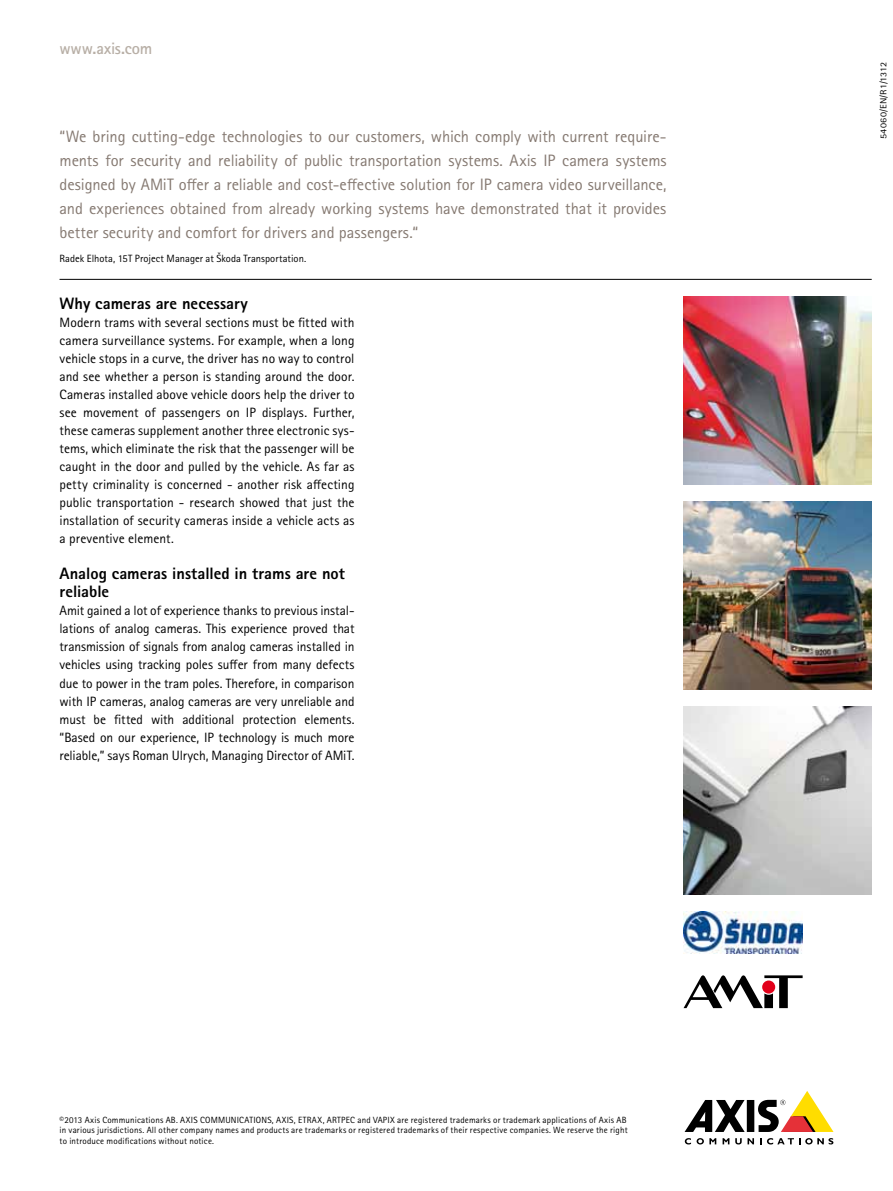
<style>
.page{position:relative;width:893px;height:1191px;background:#fff}
.page>*{position:absolute;margin:0;border:0;box-sizing:border-box;transform-origin:0 0}
.t1{font:16.5px/24px "Rotis Sans Serif Pro";letter-spacing:-.005em;color:#857971;text-align:justify}
.t2{font:800 16.5px/18px "Rotis Sans Serif Pro";color:#000}
.t3{font:700 16.5px "Rotis Sans Serif Pro";letter-spacing:-.01em;color:#b8afa6}
.t4{font:13.5px/18px "Rotis Sans Serif Pro";color:#000;text-align:justify}
.t5{font:10.5px "Rotis Sans Serif Pro";letter-spacing:.005em;color:#000}
.t6{font:9px/10.8px "Rotis Sans Serif Pro";letter-spacing:.02em;color:#000}
.t7{font:9px "Rotis Sans Serif Pro";letter-spacing:.02em;color:#000;scale:1.12 1}
</style>
<div class="page">
<div style="left:747px;top:1100px;width:7px;height:32px;background:#000"></div>
<svg style="left:685px;top:1100px;width:60px;height:32px"></svg>
<svg style="left:758px;top:1091px;width:75px;height:41px"></svg>
<svg style="left:685px;top:1138px;width:6px;height:6px"></svg>
<svg style="left:697px;top:1138px;width:19px;height:6px"></svg>
<svg style="left:723px;top:1138px;width:6px;height:6px"></svg>
<svg style="left:735px;top:1138px;width:19px;height:6px"></svg>
<svg style="left:760px;top:1138px;width:73px;height:6px"></svg>
<img style="left:684px;top:296px;width:188px;height:188px">
<hr style="left:60px;top:279px;width:812px;height:1px;background:#000">
<img style="left:684px;top:912px;width:119px;height:41px">
<img style="left:684px;top:501px;width:188px;height:188px">
<img style="left:684px;top:706px;width:188px;height:189px">
<svg style="left:684px;top:975px;width:119px;height:33px"></svg>
<div style="left:762px;top:980px;width:13px;height:13px;background:#e2001a;border-radius:50%"></div>
<p class="t3" style="left:60px;top:38px;width:94px">www.axis.com</p>
<p class="t1" style="left:60px;top:125px;width:608px">“We bring cutting-edge technologies to our customers, which comply with current require-</p>
<p class="t1" style="left:60px;top:149px;width:609px">ments for security and reliability of public transportation systems. Axis IP camera systems designed by AMiT offer a reliable and cost-effective solution for IP camera video surveillance, and experiences obtained from already working systems have demonstrated that it provides better security and comfort for drivers and passengers.“</p>
<p class="t5" style="left:60px;top:252px;width:248px">Radek Elhota, 15T Project Manager at Škoda Transportation.</p>
<p class="t2" style="left:60px;top:295px;width:190px">Why cameras are necessary</p>
<p class="t4" style="left:60px;top:314px;width:297px">Modern trams with several sections must be fitted with camera surveillance systems. For example, when a long vehicle stops in a curve, the driver has no way to control and see whether a person is standing around the door.<br>Cameras installed above vehicle doors help the driver to see movement of passengers on IP displays. Further, these cameras supplement another three electronic sys&shy;tems, which eliminate the risk that the passenger will be caught in the door and pulled by the vehicle. As far as petty criminality is concerned - another risk affecting public transportation - research showed that just the installation of security cameras inside a vehicle acts as a preventive element.</p>
<p class="t2" style="left:60px;top:565px;width:287px">Analog cameras installed in trams are not reliable</p>
<p class="t4" style="left:60px;top:602px;width:297px">Amit gained a lot of experience thanks to previous instal&shy;lations of analog cameras. This experience proved that transmission of signals from analog cameras installed in vehicles using tracking poles suffer from many defects due to power in the tram poles. Therefore, in comparison with IP cameras, analog cameras are very unreliable and must be fitted with additional protection elements. “Based on our experience, IP technology is much more reliable,” says Roman Ulrych, Managing Director of AMiT.</p>
<p class="t6" style="left:60px;top:1114px;width:570px">©2013 Axis Communications AB. AXIS COMMUNICATIONS, AXIS, ETRAX, ARTPEC and VAPIX are registered trademarks or trademark applications of Axis AB in various jurisdictions. All other company names and products are trademarks or registered trademarks of their respective companies. We reserve the right to introduce modifications without notice.</p>
<p class="t7" style="left:878px;top:139px;width:70px;rotate:-90deg">54060/EN/R1/1312</p>
</div>
